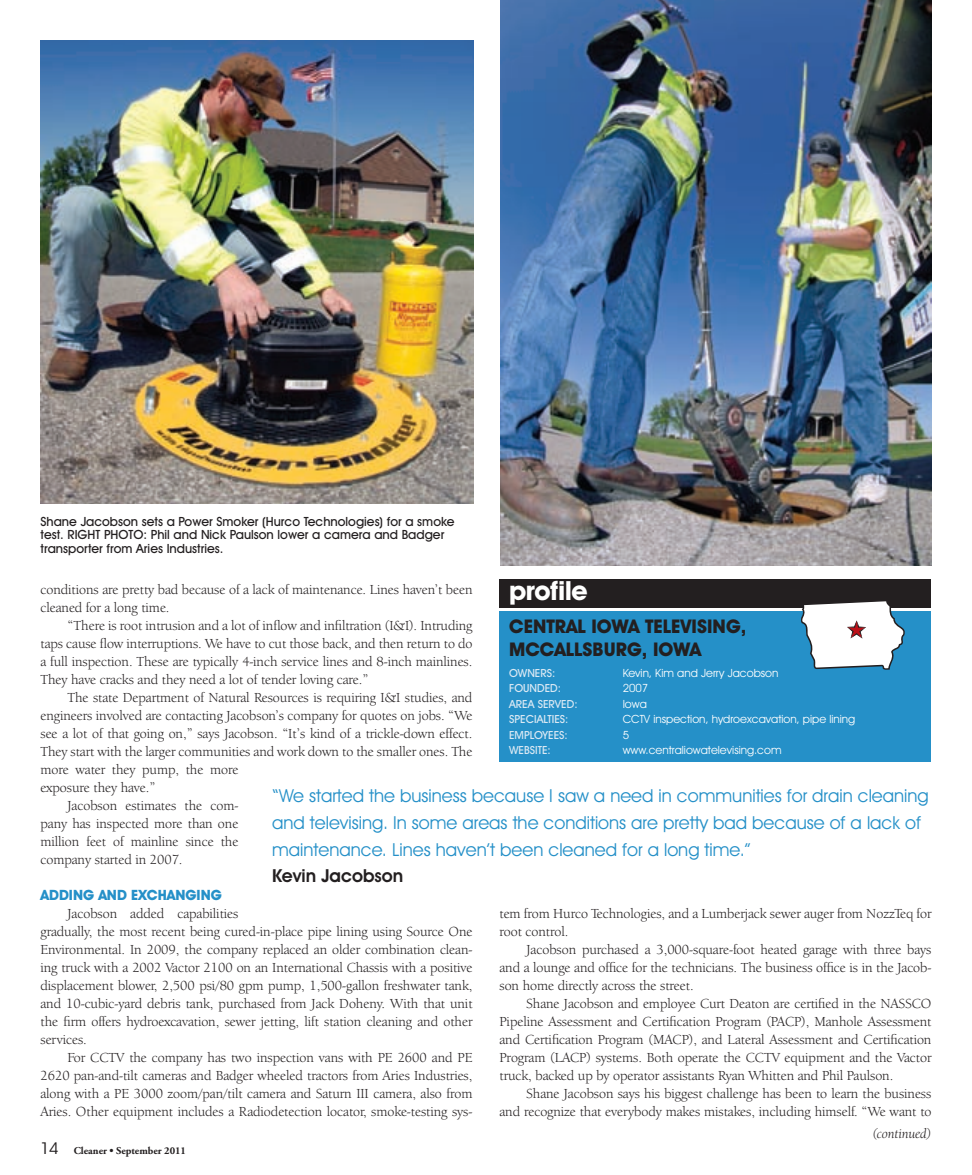
<style>
.page{position:relative;width:972px;height:1175px;background:#fff}
.page>*{position:absolute;margin:0;border:0;box-sizing:border-box;transform-origin:0 0}
.t1{font:700 26.55px "Avant Garde IT Cby BT";letter-spacing:-.02em;color:#fff}
.t2{font:700 18.9px/22.6px "Avant Garde IT Cby BT";color:#231f20}
.t3{font:18px/27px "Avant Garde IT Cby BT";color:#2590c8}
.t4{font:600 18px "Avant Garde IT Cby BT";color:#231f20}
.t5{font:15.75px "ITC Avant Garde Std";color:#231f20}
.t6{font:14.25px/18px "Berkeley Oldstyle IT Cby BT";letter-spacing:-.005em;color:#231f20;text-align:justify}
.t7{font:700 14.25px "Avant Garde IT Cby BT";color:#2590c8}
.t8{font:italic 14.25px "Berkeley Oldstyle IT Cby BT";letter-spacing:-.005em;color:#231f20}
.t9{font:500 12.75px/13.5px "Avant Garde IT Cby BT";color:#231f20}
.t10{font:11.4px "Avant Garde IT Cby BT";color:#fff}
.t11{font:500 11.25px "Avant Garde IT Cby BT";color:#dbe9f4}
.t12{font:700 10.5px "Adobe Garamond Pro";color:#231f20}
</style>
<div class="page">
<div style="left:500px;top:611px;width:432px;height:150px;background:#2590c8"></div>
<div style="left:500px;top:579px;width:432px;height:29px;background:#231f20"></div>
<svg style="left:801px;top:601px;width:104px;height:69px"></svg>
<img style="left:500px;top:0;width:432px;height:566px">
<img style="left:40px;top:40px;width:433px;height:463px">
<p class="t9" style="left:40px;top:514px;width:416px">Shane Jacobson sets a Power Smoker (Hurco Technologies) for a smoke test. RIGHT PHOTO: Phil and Nick Paulson lower a camera and Badger transporter from Aries Industries.</p>
<h1 class="t1" style="left:509px;top:574px;width:80px">PROFILE</h1>
<h2 class="t2" style="left:509px;top:615px;width:239px">CENTRAL IOWA TELEVISING,<br>MCCALLSBURG, IOWA</h2>
<p class="t11" style="left:509px;top:666px;width:48px">OWNERS:</p>
<p class="t10" style="left:623px;top:666px;width:157px">Kevin, Kim and Jerry Jacobson</p>
<p class="t11" style="left:509px;top:681px;width:54px">FOUNDED:</p>
<p class="t10" style="left:623px;top:681px;width:27px">2007</p>
<p class="t11" style="left:509px;top:697px;width:70px">AREA SERVED:</p>
<p class="t10" style="left:623px;top:696px;width:26px">Iowa</p>
<p class="t11" style="left:509px;top:712px;width:61px">SPECIALTIES:</p>
<p class="t10" style="left:623px;top:712px;width:234px">CCTV inspection, hydroexcavation, pipe lining</p>
<p class="t11" style="left:509px;top:727px;width:60px">EMPLOYEES:</p>
<p class="t10" style="left:623px;top:727px;width:8px">5</p>
<p class="t11" style="left:509px;top:743px;width:43px">WEBSITE:</p>
<p class="t10" style="left:623px;top:743px;width:160px">www.centraliowatelevising.com</p>
<p class="t3" style="left:272px;top:782px;width:658px">“We started the business because I saw a need in communities for drain cleaning and televising. In some areas the conditions are pretty bad because of a lack of maintenance. Lines haven’t been cleaned for a long time.”</p>
<p class="t4" style="left:272px;top:864px;width:133px">Kevin Jacobson</p>
<p class="t6" style="left:40px;top:580px;width:434px">conditions are pretty bad because of a lack of maintenance. Lines haven’t been cleaned for a long time.</p>
<p class="t6" style="left:40px;top:616px;width:434px;text-indent:27px">“There is root intrusion and a lot of inflow and infiltration (I&amp;I). Intruding taps cause flow interruptions. We have to cut those back, and then return to do a full inspection. These are typically 4-inch service lines and 8-inch mainlines.<br>They have cracks and they need a lot of tender loving care.”</p>
<p class="t6" style="left:68px;top:688px;width:406px">The state Department of Natural Resources is requiring I&amp;I studies, and</p>
<p class="t6" style="left:40px;top:706px;width:433px">engineers involved are contacting Jacobson’s company for quotes on jobs. “We</p>
<p class="t6" style="left:40px;top:724px;width:433px">see a lot of that going on,” says Jacobson. “It’s kind of a trickle-down effect.</p>
<p class="t6" style="left:40px;top:742px;width:433px">They start with the larger communities and work down to the smaller ones. The</p>
<p class="t6" style="left:40px;top:760px;width:199px">more water they pump, the more</p>
<p class="t6" style="left:40px;top:778px;width:116px">exposure they have.”</p>
<p class="t6" style="left:68px;top:796px;width:172px">Jacobson estimates the com-</p>
<p class="t6" style="left:40px;top:814px;width:199px">pany has inspected more than one</p>
<p class="t6" style="left:40px;top:832px;width:199px">million feet of mainline since the</p>
<p class="t6" style="left:40px;top:850px;width:144px">company started in 2007.</p>
<p class="t7" style="left:40px;top:886px;width:183px">ADDING AND EXCHANGING</p>
<p class="t6" style="left:40px;top:904px;width:434px;text-align:left;text-indent:27px">Jacobson added capabilities<br>gradually, the most recent being cured-in-place pipe lining using Source One Environmental. In 2009, the company replaced an older combination clean&shy;ing truck with a 2002 Vactor 2100 on an International Chassis with a positive displacement blower, 2,500 psi/80 gpm pump, 1,500-gallon freshwater tank, and 10-cubic-yard debris tank, purchased from Jack Doheny. With that unit the firm offers hydroexcavation, sewer jetting, lift station cleaning and other services.</p>
<p class="t6" style="left:40px;top:1048px;width:434px;text-indent:27px">For CCTV the company has two inspection vans with PE 2600 and PE 2620 pan-and-tilt cameras and Badger wheeled tractors from Aries Industries, along with a PE 3000 zoom/pan/tilt camera and Saturn III camera, also from Aries. Other equipment includes a Radiodetection locator, smoke-testing sys-</p>
<p class="t6" style="left:500px;top:904px;width:434px">tem from Hurco Technologies, and a Lumberjack sewer auger from NozzTeq for root control.</p>
<p class="t6" style="left:500px;top:940px;width:433px;text-indent:27px">Jacobson purchased a 3,000-square-foot heated garage with three bays and a lounge and office for the technicians. The business office is in the Jacob&shy;son home directly across the street.</p>
<p class="t6" style="left:500px;top:994px;width:434px;text-indent:27px">Shane Jacobson and employee Curt Deaton are certified in the NASSCO Pipeline Assessment and Certification Program (PACP), Manhole Assessment and Certification Program (MACP), and Lateral Assessment and Certification Program (LACP) systems. Both operate the CCTV equipment and the Vactor truck, backed up by operator assistants Ryan Whitten and Phil Paulson.</p>
<p class="t6" style="left:500px;top:1084px;width:434px;text-align:right">Shane Jacobson says his biggest challenge has been to learn the business<br>and recognize that everybody makes mistakes, including himself. “We want to</p>
<p class="t8" style="left:873px;top:1125px;width:60px">(continued)</p>
<p class="t5" style="left:40px;top:1138px;width:20px">14</p>
<p class="t12" style="left:74px;top:1144px;width:114px">Cleaner • September 2011</p>
</div>
